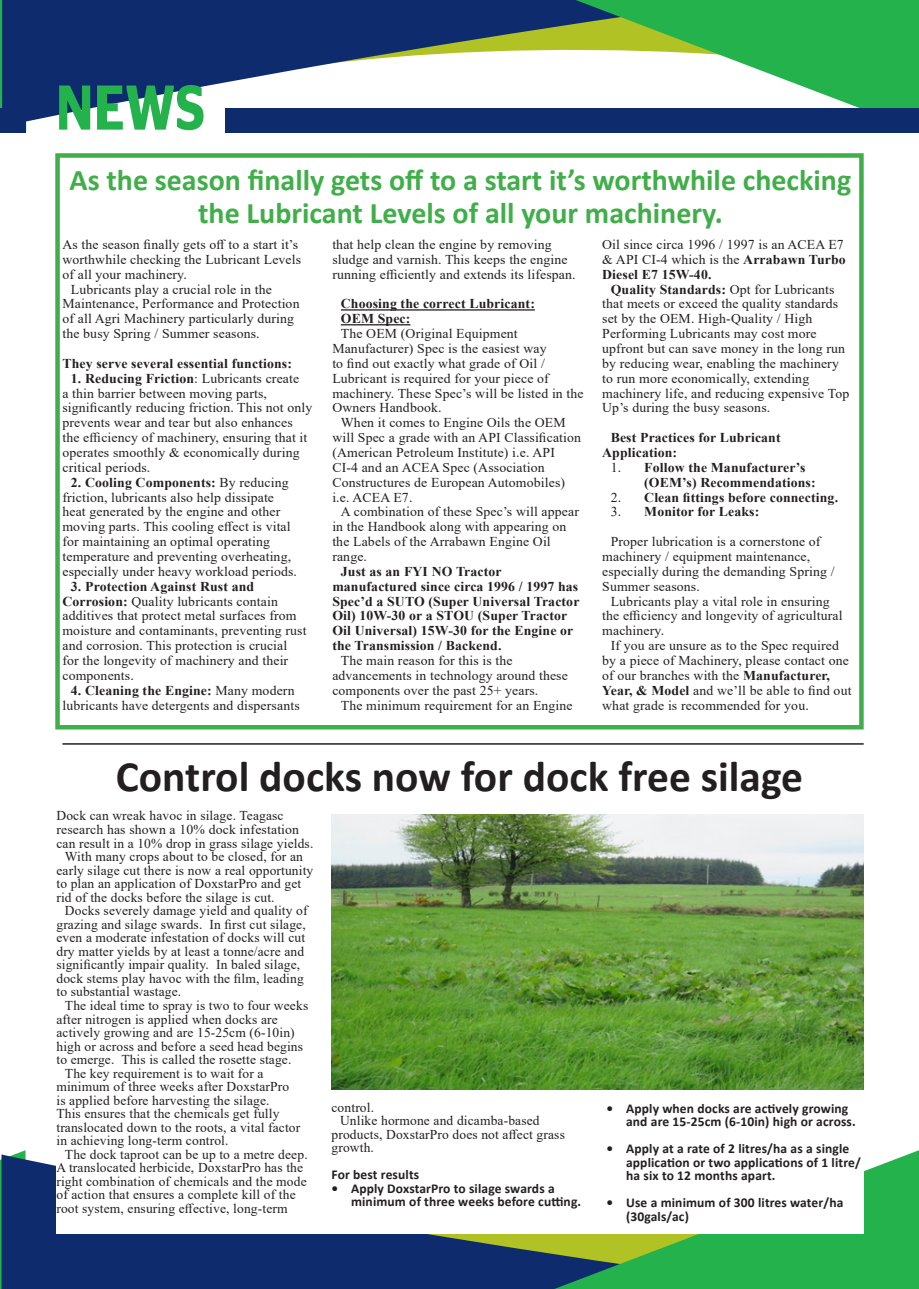
<style>
.page{position:relative;width:919px;height:1289px;background:#fff}
.page>*{position:absolute;margin:0;border:0;box-sizing:border-box;transform-origin:0 0}
.t1{font:600 63px "Stag Sans";color:#23b24b;scale:.83 1}
.t2{font:700 43.5px "Calibri";color:#231f20}
.t3{font:700 30px/33px "Calibri";color:#40ae49;text-align:center}
.t4{font:13.5px/14.9px "Times New Roman";letter-spacing:.01em;color:#231f20}
.t5{font:700 13.5px/14.9px "Times New Roman";letter-spacing:.01em;color:#231f20}
.t6{font:700 13.5px/13.5px "Calibri";letter-spacing:.01em;color:#231f20}
.s1{font-weight:700}
.s2{font-weight:400}
</style>
<div class="page">
<svg style="left:0;top:1150px;width:26px;height:138px"></svg>
<svg style="left:0;top:0;width:2px;height:108px"></svg>
<div style="left:0;top:108px;width:26px;height:25px;background:#0d2b6d"></div>
<div style="left:2px;top:1154px;width:552px;height:134px;background:#0d2b6d"></div>
<svg style="left:554px;top:1150px;width:364px;height:138px;background:#3bb04f"></svg>
<svg style="left:2px;top:0;width:573px;height:127px;fill:#0d2b6d"></svg>
<svg style="left:575px;top:0;width:343px;height:108px"></svg>
<div style="left:225px;top:108px;width:693px;height:25px;background:#0d2b6d"></div>
<div style="left:56px;top:810px;width:807px;height:423px;background:#fff"></div>
<div style="left:55px;top:153px;width:808px;height:576px;border:4px solid #40ae49"></div>
<hr style="left:341px;top:309px;width:194px;height:1px;background:#231f20">
<hr style="left:341px;top:324px;width:69px;height:1px;background:#231f20">
<img style="left:331px;top:814px;width:532px;height:275px">
<hr style="left:62px;top:743px;width:801px;height:1px;background:#231f20">
<p class="t1" style="left:56px;top:71px;width:180px">NEWS</p>
<p class="t3" style="left:69px;top:163px;width:783px">As the season finally gets off to a start it’s worthwhile checking the Lubricant Levels of all your machinery.</p>
<p class="t4" style="left:62px;top:237px;width:240px">As the season finally gets off to a start it’s worthwhile checking the Lubricant Levels of all your machinery.</p>
<p class="t4" style="left:62px;top:281px;width:238px;text-indent:9px">Lubricants play a crucial role in the Maintenance, Performance and Protection of all Agri Machinery particularly during the busy Spring / Summer seasons.</p>
<p class="t5" style="left:62px;top:355px;width:231px">They serve several essential functions:</p>
<p class="t4" style="left:62px;top:370px;width:251px;text-indent:9px"><span class="s1">1. Reducing Friction</span>: Lubricants create<br>a thin barrier between moving parts, significantly reducing friction. This not only prevents wear and tear but also enhances the efficiency of machinery, ensuring that it operates smoothly &amp; economically during critical periods.</p>
<p class="t4" style="left:62px;top:474px;width:236px;text-indent:9px"><span class="s1">2. Cooling Components:</span> By reducing friction, lubricants also help dissipate heat generated by the engine and other moving parts. This cooling effect is vital for maintaining an optimal operating temperature and preventing overheating, especially under heavy workload periods.</p>
<p class="t4" style="left:62px;top:578px;width:245px;text-indent:9px"><span class="s1">3. Protection Against Rust and Corrosion:</span> Quality lubricants contain additives that protect metal surfaces from moisture and contaminants, preventing rust and corrosion. This protection is crucial for the longevity of machinery and their components.</p>
<p class="t4" style="left:62px;top:682px;width:239px;text-align:center"><span class="s1">4. Cleaning the Engine:</span> Many modern lubricants have detergents and dispersants</p>
<p class="t4" style="left:332px;top:237px;width:245px">that help clean the engine by removing sludge and varnish. This keeps the engine running efficiently and extends its lifespan.</p>
<p class="t5" style="left:341px;top:296px;width:195px">Choosing the correct Lubricant:</p>
<p class="t5" style="left:341px;top:311px;width:71px">OEM Spec:</p>
<p class="t4" style="left:332px;top:326px;width:253px;text-indent:9px">The OEM (Original Equipment Manufacturer) Spec is the easiest way<br>to find out exactly what grade of Oil / Lubricant is required for your piece of machinery. These Spec’s will be listed in the Owners Handbook.</p>
<p class="t4" style="left:332px;top:415px;width:250px;text-indent:9px">When it comes to Engine Oils the OEM will Spec a grade with an API Classification (American Petroleum Institute) i.e. API CI-4 and an ACEA Spec (Association Constructures de European Automobiles) i.e. ACEA E7.</p>
<p class="t4" style="left:332px;top:504px;width:248px;text-indent:9px">A combination of these Spec’s will appear in the Handbook along with appearing on the Labels of the Arrabawn Engine Oil range.</p>
<p class="t5" style="left:332px;top:563px;width:248px;text-indent:9px">Just as an FYI NO Tractor manufactured since circa 1996 / 1997 has Spec’d a SUTO (Super Universal Tractor Oil) 10W-30 or a STOU (Super Tractor Oil Universal) 15W-30 for the Engine or the Transmission / Backend.</p>
<p class="t4" style="left:332px;top:652px;width:237px;text-indent:9px">The main reason for this is the advancements in technology around these components over the past 25+ years.</p>
<p class="t4" style="left:341px;top:697px;width:233px">The minimum requirement for an Engine</p>
<p class="t4" style="left:602px;top:237px;width:245px">Oil since circa 1996 / 1997 is an ACEA E7 &amp; API CI-4 which is the <span class="s1">Arrabawn Turbo<br>Diesel E7 15W-40.</span></p>
<p class="t4" style="left:602px;top:281px;width:248px;text-indent:9px"><span class="s1">Quality Standards:</span> Opt for Lubricants that meets or exceed the quality standards set by the OEM. High-Quality / High Performing Lubricants may cost more upfront but can save money in the long run by reducing wear, enabling the machinery to run more economically, extending machinery life, and reducing expensive Top Up’s during the busy seasons.</p>
<p class="t5" style="left:602px;top:430px;width:180px;text-indent:9px">Best Practices for Lubricant<br>Application:</p>
<p class="t5" style="left:644px;top:459px;width:173px;text-indent:-33px"><span class="s2">1.</span> Follow the Manufacturer’s (OEM’s) Recommendations:</p>
<p class="t5" style="left:610px;top:489px;width:229px"><span class="s2">2.</span> Clean fittings before connecting.</p>
<p class="t5" style="left:610px;top:504px;width:150px"><span class="s2">3.</span> Monitor for Leaks:</p>
<p class="t4" style="left:602px;top:534px;width:234px;text-indent:9px">Proper lubrication is a cornerstone of machinery / equipment maintenance, especially during the demanding Spring / Summer seasons.</p>
<p class="t4" style="left:602px;top:593px;width:242px;text-indent:9px">Lubricants play a vital role in ensuring the efficiency and longevity of agricultural machinery.</p>
<p class="t4" style="left:602px;top:637px;width:251px;text-indent:9px">If you are unsure as to the Spec required by a piece of Machinery, please contact one of our branches with the <span class="s1">Manufacturer, Year, &amp; Model</span> and we’ll be able to find out what grade is recommended for you.</p>
<p class="t2" style="left:116px;top:745px;width:688px">Control docks now for dock free silage</p>
<p class="t4" style="left:56px;top:807px;width:244px">Dock can wreak havoc in silage. Teagasc research has shown a 10% dock infestation</p>
<p class="t4" style="left:56px;top:835px;width:258px">can result in a 10% drop in grass silage yields.</p>
<p class="t4" style="left:56px;top:849px;width:258px;line-height:13.5px;text-indent:9px">With many crops about to be closed, for an early silage cut there is now a real opportunity to plan an application of DoxstarPro and get rid of the docks before the silage is cut.</p>
<p class="t4" style="left:56px;top:903px;width:252px;line-height:13.5px;text-indent:9px">Docks severely damage yield and quality of grazing and silage swards. In first cut silage, even a moderate infestation of docks will cut dry matter yields by at least a tonne/acre and significantly impair quality. In baled silage, dock stems play havoc with the film, leading to substantial wastage.</p>
<p class="t4" style="left:56px;top:998px;width:253px;line-height:13.5px;text-indent:9px">The ideal time to spray is two to four weeks after nitrogen is applied when docks are actively growing and are 15-25cm (6-10in) high or across and before a seed head begins to emerge. This is called the rosette stage.</p>
<p class="t4" style="left:56px;top:1065px;width:245px;line-height:13.5px;text-indent:9px">The key requirement is to wait for a minimum of three weeks after DoxstarPro is applied before harvesting the silage.<br>This ensures that the chemicals get fully translocated down to the roots, a vital factor in achieving long-term control.</p>
<p class="t4" style="left:56px;top:1146px;width:253px;line-height:13.5px;text-indent:9px">The dock taproot can be up to a metre deep.<br>A translocated herbicide, DoxstarPro has the right combination of chemicals and the mode of action that ensures a complete kill of the root system, ensuring effective, long-term</p>
<p class="t4" style="left:331px;top:1099px;width:44px">control.</p>
<p class="t4" style="left:331px;top:1113px;width:235px;line-height:13.5px;text-indent:9px">Unlike hormone and dicamba-based products, DoxstarPro does not affect grass growth.</p>
<p class="t6" style="left:331px;top:1167px;width:89px">For best results</p>
<p class="t6" style="left:351px;top:1181px;width:231px;text-indent:-19px">• Apply DoxstarPro to silage swards a minimum of three weeks before cutting.</p>
<p class="t6" style="left:626px;top:1101px;width:231px;text-indent:-19px">• Apply when docks are actively growing and are 15-25cm (6-10in) high or across.</p>
<p class="t6" style="left:626px;top:1141px;width:236px;text-indent:-19px">• Apply at a rate of 2 litres/ha as a single application or two applications of 1 litre/ ha six to 12 months apart.</p>
<p class="t6" style="left:626px;top:1195px;width:219px;text-indent:-19px">• Use a minimum of 300 litres water/ha (30gals/ac)</p>
</div>
